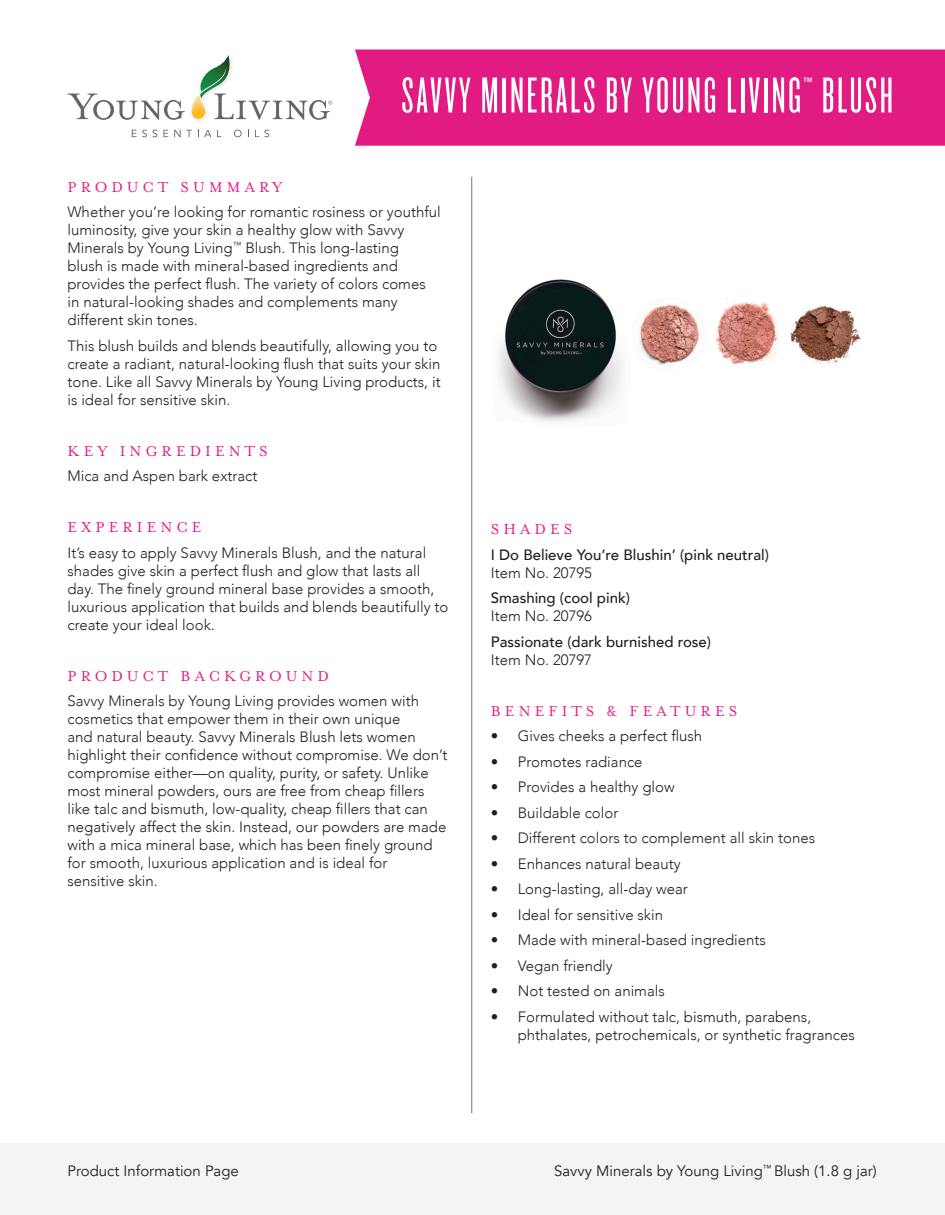
<style>
.page{position:relative;width:945px;height:1215px;background:#fff}
.page>*{position:absolute;margin:0;border:0;box-sizing:border-box;transform-origin:0 0}
.t1{font:52.5px "Knockout 26 Junior Flywght";letter-spacing:.05em;color:#fff}
.t2{font:16.5px "Mrs Eaves OT";letter-spacing:.25em;color:#e21b82}
.t3{font:300 15px/18px "Avenir";color:#231f20}
.t4{font:500 15px/18px "Avenir";color:#231f20}
.t5{font:15px "Avenir";color:#231f20}
.s1{font-weight:300}
</style>
<div class="page">
<div style="left:0;top:1144px;width:945px;height:71px;background:#f4f4f4"></div>
<svg style="left:132px;top:130px;width:15px;height:7px"></svg>
<svg style="left:153px;top:130px;width:4px;height:7px"></svg>
<svg style="left:163px;top:130px;width:5px;height:7px"></svg>
<svg style="left:174px;top:130px;width:18px;height:7px"></svg>
<svg style="left:198px;top:130px;width:13px;height:7px"></svg>
<svg style="left:234px;top:130px;width:8px;height:7px"></svg>
<svg style="left:255px;top:130px;width:14px;height:7px"></svg>
<svg style="left:68px;top:55px;width:264px;height:65px"></svg>
<hr style="left:471px;top:177px;width:1px;height:936px;background:#777779">
<div style="left:355px;top:50px;width:590px;height:96px;background:#e21b82"></div>
<img style="left:498px;top:279px;width:363px;height:143px">
<p class="t1" style="left:401px;top:66px;width:493px">SAVVY MINERALS BY YOUNG LIVING<sup>™</sup> BLUSH</p>
<p class="t2" style="left:68px;top:178px;width:217px">PRODUCT SUMMARY</p>
<p class="t3" style="left:68px;top:203px;width:375px">Whether you’re looking for romantic rosiness or youthful luminosity, give your skin a healthy glow with Savvy Minerals by Young Living<sup>™</sup> Blush. This long-lasting<br>blush is made with mineral-based ingredients and provides the perfect flush. The variety of colors comes in natural-looking shades and complements many different skin tones.</p>
<p class="t3" style="left:68px;top:337px;width:375px">This blush builds and blends beautifully, allowing you to create a radiant, natural-looking flush that suits your skin tone. Like all Savvy Minerals by Young Living products, it is ideal for sensitive skin.</p>
<p class="t2" style="left:68px;top:442px;width:202px">KEY INGREDIENTS</p>
<p class="t3" style="left:68px;top:467px;width:192px">Mica and Aspen bark extract</p>
<p class="t2" style="left:68px;top:518px;width:136px">EXPERIENCE</p>
<p class="t3" style="left:68px;top:544px;width:382px">It’s easy to apply Savvy Minerals Blush, and the natural shades give skin a perfect flush and glow that lasts all day. The finely ground mineral base provides a smooth, luxurious application that builds and blends beautifully to create your ideal look.</p>
<p class="t2" style="left:68px;top:667px;width:263px">PRODUCT BACKGROUND</p>
<p class="t3" style="left:68px;top:692px;width:381px">Savvy Minerals by Young Living provides women with cosmetics that empower them in their own unique<br>and natural beauty. Savvy Minerals Blush lets women highlight their confidence without compromise. We don’t compromise either—on quality, purity, or safety. Unlike most mineral powders, ours are free from cheap fillers like talc and bismuth, low-quality, cheap fillers that can negatively affect the skin. Instead, our powders are made with a mica mineral base, which has been finely ground for smooth, luxurious application and is ideal for sensitive skin.</p>
<p class="t2" style="left:491px;top:520px;width:83px">SHADES</p>
<p class="t4" style="left:491px;top:545px;width:280px">I Do Believe You’re Blushin’ (pink neutral)<br><span class="s1">Item No. 20795</span></p>
<p class="t4" style="left:491px;top:588px;width:141px">Smashing (cool pink)<br><span class="s1">Item No. 20796</span></p>
<p class="t4" style="left:491px;top:632px;width:222px">Passionate (dark burnished rose)<br><span class="s1">Item No. 20797</span></p>
<p class="t2" style="left:491px;top:702px;width:248px">BENEFITS &amp; FEATURES</p>
<p class="t3" style="left:491px;top:727px;width:213px">• Gives cheeks a perfect flush</p>
<p class="t3" style="left:491px;top:753px;width:153px">• Promotes radiance</p>
<p class="t3" style="left:491px;top:778px;width:185px">• Provides a healthy glow</p>
<p class="t3" style="left:491px;top:804px;width:129px">• Buildable color</p>
<p class="t3" style="left:491px;top:829px;width:326px">• Different colors to complement all skin tones</p>
<p class="t3" style="left:491px;top:855px;width:191px">• Enhances natural beauty</p>
<p class="t3" style="left:491px;top:880px;width:199px">• Long-lasting, all-day wear</p>
<p class="t3" style="left:491px;top:906px;width:174px">• Ideal for sensitive skin</p>
<p class="t3" style="left:491px;top:931px;width:277px">• Made with mineral-based ingredients</p>
<p class="t3" style="left:491px;top:957px;width:124px">• Vegan friendly</p>
<p class="t3" style="left:491px;top:982px;width:176px">• Not tested on animals</p>
<p class="t3" style="left:518px;top:1008px;width:339px;text-indent:-27px">• Formulated without talc, bismuth, parabens, phthalates, petrochemicals, or synthetic fragrances</p>
<p class="t5" style="left:68px;top:1162px;width:173px">Product Information Page</p>
<p class="t5" style="left:554px;top:1162px;width:324px">Savvy Minerals by Young Living<sup>™</sup> Blush (1.8 g jar)</p>
</div>
